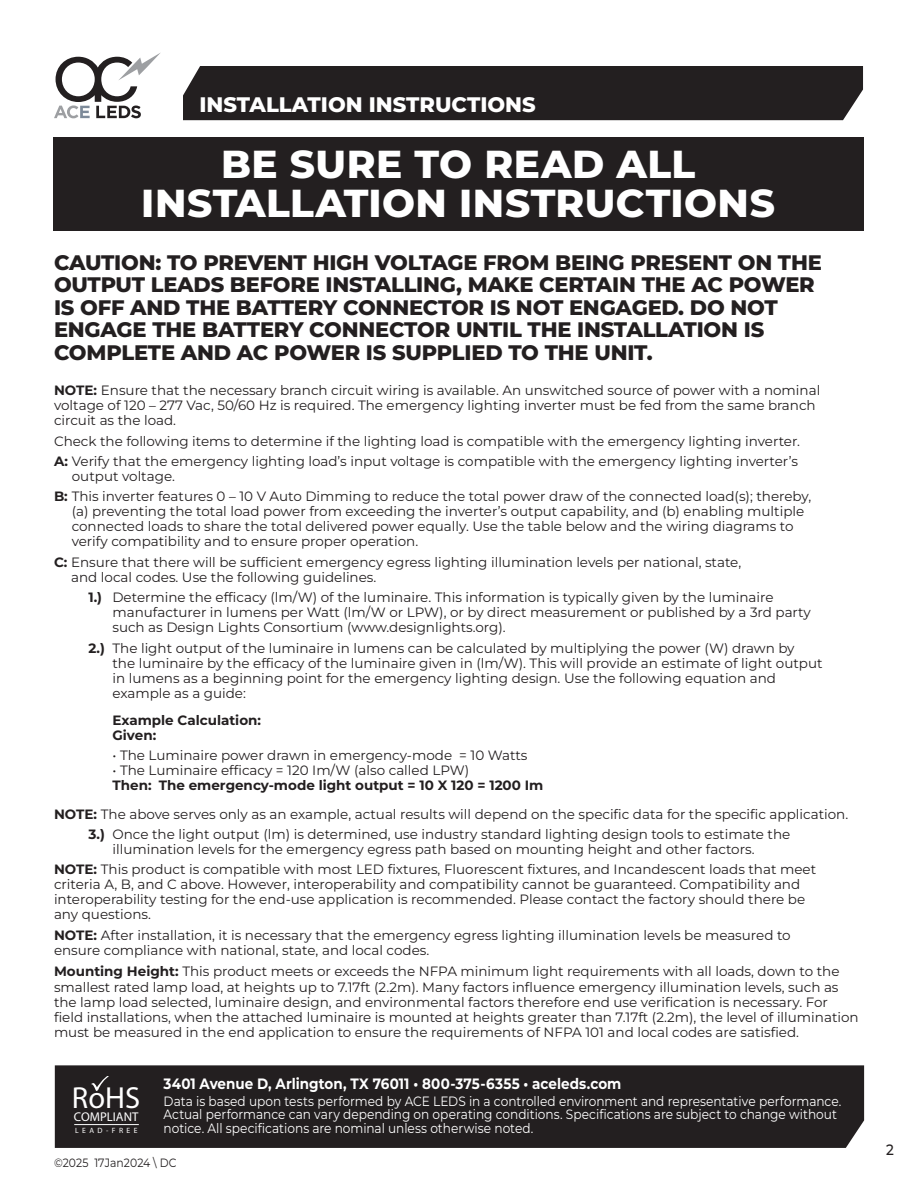
<style>
.page{position:relative;width:918px;height:1188px;background:#fff}
.page>*{position:absolute;margin:0;border:0;box-sizing:border-box;transform-origin:0 0}
.t1{font:800 39px/39px "Montserrat";letter-spacing:.01em;color:#fff;text-align:center}
.t2{font:30.6px "Myriad Pro";color:#fff}
.t3{font:800 21px/22.5px "Montserrat";letter-spacing:-.01em;color:#231f20}
.t4{font:800 21px "Montserrat";color:#fff}
.t5{font:700 15px "Montserrat";letter-spacing:.005em;color:#fff;scale:.9 1}
.t6{font:500 15px "Montserrat";color:#231f20;scale:.9 1}
.t7{font:13.5px/15px "Montserrat";color:#231f20}
.t8{font:13.5px/13.5px "Montserrat";color:#fff;scale:.9 1}
.t9{font:700 13.5px "Montserrat";color:#231f20}
.t10{font:12.75px "Myriad Pro";color:#fff}
.t11{font:12px "Montserrat";letter-spacing:.005em;color:#231f20;scale:.9 1}
.t12{font:7.65px "Myriad Pro";letter-spacing:.45em;color:#fff}
.s1{font-weight:700}
</style>
<div class="page">
<div style="left:183px;top:66px;width:680px;height:54px;background:#231f20"></div>
<div style="left:55px;top:1065px;width:809px;height:83px;background:#231f20"></div>
<hr style="left:74px;top:1124px;width:65px;height:1px;background:#fff">
<svg style="left:91px;top:1076px;width:21px;height:15px"></svg>
<div style="left:53px;top:137px;width:810px;height:94px;background:#231f20"></div>
<svg style="left:54px;top:53px;width:106px;height:65px"></svg>
<p class="t4" style="left:200px;top:89px;width:338px">INSTALLATION INSTRUCTIONS</p>
<p class="t1" style="left:141px;top:143px;width:635px">BE SURE TO READ ALL<br>INSTALLATION INSTRUCTIONS</p>
<p class="t3" style="left:54px;top:250px;width:769px">CAUTION: TO PREVENT HIGH VOLTAGE FROM BEING PRESENT ON THE OUTPUT LEADS BEFORE INSTALLING, MAKE CERTAIN THE AC POWER IS OFF AND THE BATTERY CONNECTOR IS NOT ENGAGED. DO NOT ENGAGE THE BATTERY CONNECTOR UNTIL THE INSTALLATION IS COMPLETE AND AC POWER IS SUPPLIED TO THE UNIT.</p>
<p class="t7" style="left:54px;top:382px;width:768px"><span class="s1">NOTE:</span> Ensure that the necessary branch circuit wiring is available. An unswitched source of power with a nominal voltage of 120 – 277 Vac, 50/60 Hz is required. The emergency lighting inverter must be fed from the same branch circuit as the load.</p>
<p class="t7" style="left:54px;top:433px;width:748px">Check the following items to determine if the lighting load is compatible with the emergency lighting inverter.</p>
<p class="t7" style="left:72px;top:453px;width:728px;text-indent:-18px"><span class="s1">A:</span> Verify that the emergency lighting load’s input voltage is compatible with the emergency lighting inverter’s output voltage.</p>
<p class="t7" style="left:72px;top:489px;width:741px;text-indent:-18px"><span class="s1">B:</span> This inverter features 0 – 10 V Auto Dimming to reduce the total power draw of the connected load(s); thereby, (a) preventing the total load power from exceeding the inverter’s output capability, and (b) enabling multiple connected loads to share the total delivered power equally. Use the table below and the wiring diagrams to verify compatibility and to ensure proper operation.</p>
<p class="t7" style="left:71px;top:554px;width:672px;text-indent:-17px"><span class="s1">C:</span> Ensure that there will be sufficient emergency egress lighting illumination levels per national, state, and local codes. Use the following guidelines.</p>
<p class="t7" style="left:112px;top:589px;width:700px;text-indent:-24px"><span class="s1">1.)</span> Determine the efficacy (lm/W) of the luminaire. This information is typically given by the luminaire manufacturer in lumens per Watt (lm/W or LPW), or by direct measurement or published by a 3rd party such as Design Lights Consortium (www.designlights.org).</p>
<p class="t7" style="left:112px;top:640px;width:712px;text-indent:-24px"><span class="s1">2.)</span> The light output of the luminaire in lumens can be calculated by multiplying the power (W) drawn by<br>the luminaire by the efficacy of the luminaire given in (lm/W). This will provide an estimate of light output in lumens as a beginning point for the emergency lighting design. Use the following equation and example as a guide:</p>
<p class="t9" style="left:112px;top:711px;width:150px">Example Calculation:</p>
<p class="t9" style="left:112px;top:726px;width:45px">Given:</p>
<p class="t7" style="left:112px;top:747px;width:416px">• The Luminaire power drawn in emergency-mode = 10 Watts</p>
<p class="t7" style="left:112px;top:762px;width:358px">• The Luminaire efficacy = 120 Im/W (also called LPW)</p>
<p class="t9" style="left:112px;top:776px;width:432px">Then: The emergency-mode light output = 10 X 120 = 1200 Im</p>
<p class="t7" style="left:54px;top:806px;width:796px"><span class="s1">NOTE:</span> The above serves only as an example, actual results will depend on the specific data for the specific application.</p>
<p class="t7" style="left:112px;top:826px;width:679px;text-indent:-24px"><span class="s1">3.)</span> Once the light output (lm) is determined, use industry standard lighting design tools to estimate the illumination levels for the emergency egress path based on mounting height and other factors.</p>
<p class="t7" style="left:54px;top:862px;width:764px"><span class="s1">NOTE:</span> This product is compatible with most LED fixtures, Fluorescent fixtures, and Incandescent loads that meet criteria A, B, and C above. However, interoperability and compatibility cannot be guaranteed. Compatibility and interoperability testing for the end-use application is recommended. Please contact the factory should there be any questions.</p>
<p class="t7" style="left:54px;top:927px;width:738px"><span class="s1">NOTE:</span> After installation, it is necessary that the emergency egress lighting illumination levels be measured to ensure compliance with national, state, and local codes.</p>
<p class="t7" style="left:54px;top:963px;width:806px"><span class="s1">Mounting Height:</span> This product meets or exceeds the NFPA minimum light requirements with all loads, down to the smallest rated lamp load, at heights up to 7.17ft (2.2m). Many factors influence emergency illumination levels, such as the lamp load selected, luminaire design, and environmental factors therefore end use verification is necessary. For field installations, when the attached luminaire is mounted at heights greater than 7.17ft (2.2m), the level of illumination must be measured in the end application to ensure the requirements of NFPA 101 and local codes are satisfied.</p>
<h2 class="t2" style="left:72px;top:1079px;width:70px">RoHS</h2>
<p class="t10" style="left:74px;top:1109px;width:66px">COMPLIANT</p>
<p class="t12" style="left:75px;top:1126px;width:64px">LEAD-FREE</p>
<p class="t5" style="left:164px;top:1074px;width:510px">3401 Avenue D, Arlington, TX 76011 • 800-375-6355 • aceleds.com</p>
<p class="t8" style="left:164px;top:1094px;width:755px">Data is based upon tests performed by ACE LEDS in a controlled environment and representative performance.<br>Actual performance can vary depending on operating conditions. Specifications are subject to change without notice. All specifications are nominal unless otherwise noted.</p>
<p class="t11" style="left:54px;top:1154px;width:138px">©2025 17Jan2024 \ DC</p>
<p class="t6" style="left:886px;top:1139px;width:10px">2</p>
</div>
